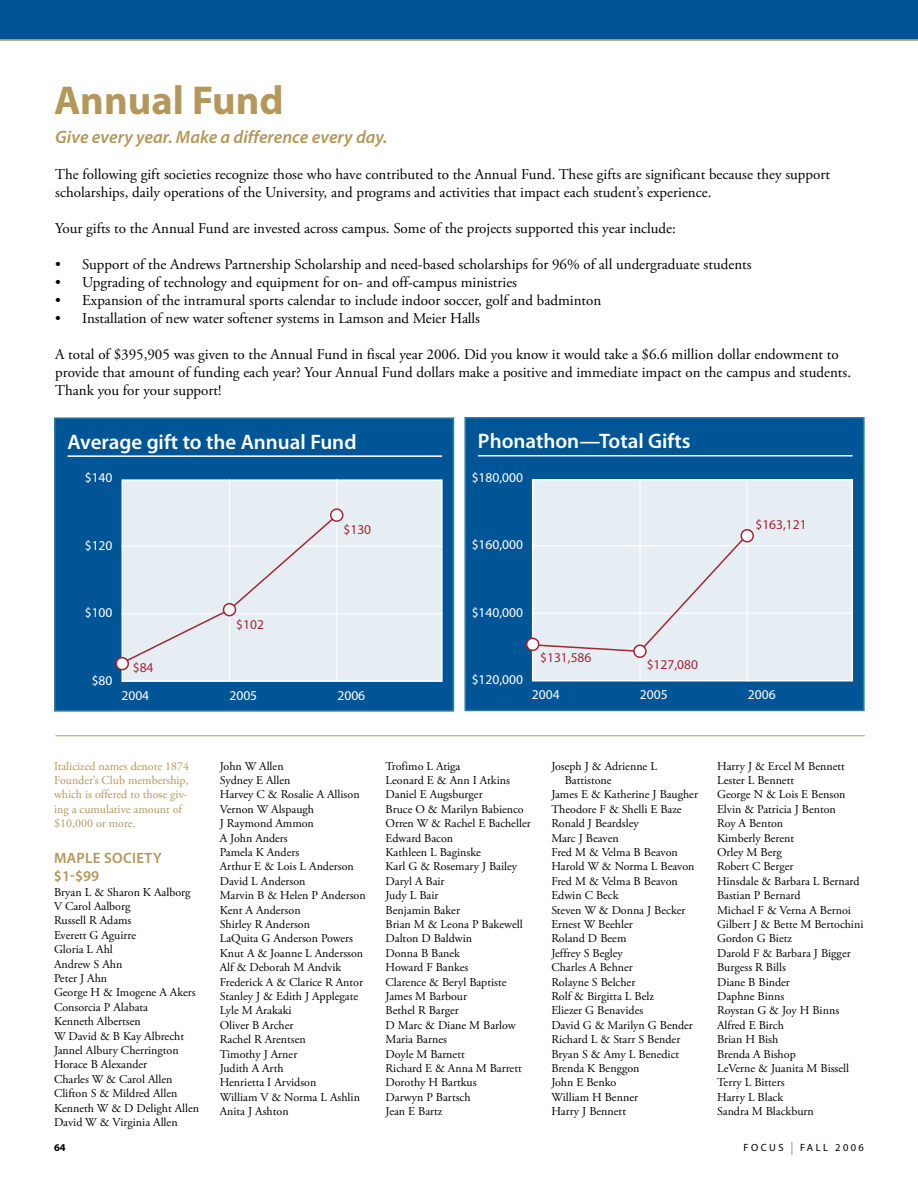
<style>
.page{position:relative;width:918px;height:1188px;background:#fff}
.page>*{position:absolute;margin:0;border:0;box-sizing:border-box;transform-origin:0 0}
.t1{font:700 40.5px "Myriad Pro";color:#b4975a}
.t2{font:600 21px "Myriad Pro";color:#fff}
.t3{font:italic 600 18px "Myriad Pro";color:#b4975a}
.t4{font:15px/18px "Adobe Garamond Pro";color:#000}
.t5{font:600 15px/18px "Myriad Pro";letter-spacing:.02em;color:#b4975a}
.t6{font:13.5px "Myriad Pro";color:#fff}
.t7{font:13.5px "Myriad Pro";color:#a42534}
.t8{font:12px/14.4px "Adobe Garamond Pro";color:#000}
.t9{font:12px/14.4px "Adobe Garamond Pro";color:#b4975a}
.t10{font:10.5px "Myriad Pro";letter-spacing:.23em;color:#000}
.t11{font:700 10.5px "Myriad Pro";color:#000}
.s1{font-size:18.3px;color:#939598}
.s2{font-style:inherit}
</style>
<div class="page">
<div style="left:0;top:0;width:918px;height:40px;background:#005596"></div>
<hr style="left:56px;top:735px;width:809px;height:1px;background:#b4975a">
<div style="left:54px;top:417px;width:400px;height:295px;background:#005596;border:2px solid #337b9c"></div>
<div style="left:122px;top:479px;width:321px;height:203px;background:#e6eef3;border:2px solid #fff"></div>
<hr style="left:122px;top:613px;width:321px;height:1px;background:#fff">
<hr style="left:122px;top:546px;width:321px;height:1px;background:#fff">
<hr style="left:336px;top:479px;width:1px;height:203px;background:#fff">
<hr style="left:229px;top:479px;width:1px;height:203px;background:#fff">
<svg style="left:121px;top:513px;width:219px;height:148px"></svg>
<div style="left:223px;top:604px;width:12px;height:12px;background:#fff;border-radius:50%"></div>
<div style="left:223px;top:603px;width:13px;height:13px;border:2px solid #a42534;border-radius:50%"></div>
<div style="left:116px;top:658px;width:12px;height:12px;background:#fff;border-radius:50%"></div>
<div style="left:115px;top:657px;width:14px;height:13px;border:2px solid #a42534;border-radius:50%"></div>
<div style="left:331px;top:509px;width:12px;height:12px;background:#fff;border-radius:50%"></div>
<div style="left:330px;top:508px;width:13px;height:14px;border:2px solid #a42534;border-radius:50%"></div>
<hr style="left:68px;top:455px;width:374px;height:2px;background:#fff">
<div style="left:464px;top:417px;width:401px;height:294px;background:#005596;border:2px solid #337b9c"></div>
<div style="left:532px;top:479px;width:321px;height:203px;background:#e6eef3;border:2px solid #fff"></div>
<hr style="left:532px;top:613px;width:321px;height:1px;background:#fff">
<hr style="left:532px;top:545px;width:321px;height:1px;background:#fff">
<hr style="left:747px;top:479px;width:1px;height:203px;background:#fff">
<hr style="left:639px;top:479px;width:2px;height:203px;background:#fff">
<svg style="left:531px;top:532px;width:216px;height:121px"></svg>
<div style="left:634px;top:645px;width:12px;height:12px;background:#fff;border-radius:50%"></div>
<div style="left:633px;top:645px;width:14px;height:13px;border:2px solid #a42534;border-radius:50%"></div>
<div style="left:527px;top:638px;width:12px;height:12px;background:#fff;border-radius:50%"></div>
<div style="left:526px;top:638px;width:13px;height:13px;border:2px solid #a42534;border-radius:50%"></div>
<div style="left:741px;top:530px;width:12px;height:12px;background:#fff;border-radius:50%"></div>
<div style="left:740px;top:529px;width:14px;height:14px;border:2px solid #a42534;border-radius:50%"></div>
<hr style="left:478px;top:455px;width:375px;height:2px;background:#fff">
<h1 class="t1" style="left:54px;top:78px;width:231px">ANNUAL FUND</h1>
<h3 class="t3" style="left:55px;top:127px;width:334px">Give every year. Make a difference every day.</h3>
<p class="t4" style="left:55px;top:166px;width:776px">The following gift societies recognize those who have contributed to the Annual Fund. These gifts are significant because they support scholarships, daily operations of the University, and programs and activities that impact each student’s experience.</p>
<p class="t4" style="left:55px;top:220px;width:622px">Your gifts to the Annual Fund are invested across campus. Some of the projects supported this year include:</p>
<p class="t4" style="left:55px;top:256px;width:698px">• Support of the Andrews Partnership Scholarship and need-based scholarships for 96% of all undergraduate students</p>
<p class="t4" style="left:55px;top:274px;width:463px">• Upgrading of technology and equipment for on- and off-campus ministries</p>
<p class="t4" style="left:55px;top:292px;width:548px">• Expansion of the intramural sports calendar to include indoor soccer, golf and badminton</p>
<p class="t4" style="left:55px;top:310px;width:426px">• Installation of new water softener systems in Lamson and Meier Halls</p>
<p class="t4" style="left:55px;top:346px;width:797px">A total of $395,905 was given to the Annual Fund in fiscal year 2006. Did you know it would take a $6.6 million dollar endowment to provide that amount of funding each year? Your Annual Fund dollars make a positive and immediate impact on the campus and students.<br>Thank you for your support!</p>
<h2 class="t2" style="left:68px;top:430px;width:291px">Average gift to the Annual Fund</h2>
<h2 class="t2" style="left:478px;top:430px;width:214px">Phonathon—Total Gifts</h2>
<p class="t6" style="left:85px;top:470px;width:29px">$140</p>
<p class="t6" style="left:472px;top:470px;width:53px">$180,000</p>
<p class="t7" style="left:343px;top:522px;width:29px">$130</p>
<p class="t7" style="left:755px;top:517px;width:53px">$163,121</p>
<p class="t6" style="left:85px;top:538px;width:29px">$120</p>
<p class="t6" style="left:472px;top:537px;width:53px">$160,000</p>
<p class="t6" style="left:85px;top:605px;width:29px">$100</p>
<p class="t7" style="left:236px;top:617px;width:29px">$102</p>
<p class="t6" style="left:472px;top:605px;width:53px">$140,000</p>
<p class="t6" style="left:92px;top:673px;width:22px">$80</p>
<p class="t7" style="left:133px;top:660px;width:22px">$84</p>
<p class="t6" style="left:472px;top:672px;width:53px">$120,000</p>
<p class="t7" style="left:540px;top:650px;width:53px">$131,586</p>
<p class="t7" style="left:647px;top:657px;width:53px">$127,080</p>
<p class="t6" style="left:122px;top:688px;width:29px">2004</p>
<p class="t6" style="left:230px;top:688px;width:29px">2005</p>
<p class="t6" style="left:338px;top:688px;width:29px">2006</p>
<p class="t6" style="left:532px;top:687px;width:29px">2004</p>
<p class="t6" style="left:640px;top:687px;width:29px">2005</p>
<p class="t6" style="left:748px;top:687px;width:29px">2006</p>
<p class="t9" style="left:54px;top:759px;width:137px">Italicized names denote 1874<br>Founder’s Club membership, which is offered to those giv&shy;ing a cumulative amount of $10,000 or more.</p>
<p class="t5" style="left:54px;top:849px;width:109px">MAPLE SOCIETY $1-$99</p>
<p class="t8" style="left:54px;top:885px;width:147px">Bryan L &amp; Sharon K Aalborg<br>V Carol Aalborg<br>Russell R Adams<br>Everett G Aguirre<br>Gloria L Ahl<br>Andrew S Ahn<br>Peter J Ahn<br>George H &amp; Imogene A Akers<br>Consorcia P Alabata<br>Kenneth Albertsen<br>W David &amp; B Kay Albrecht<br>Jannel Albury Cherrington<br>Horace B Alexander<br>Charles W &amp; Carol Allen<br>Clifton S &amp; Mildred Allen<br>Kenneth W &amp; D Delight Allen<br>David W &amp; Virginia Allen</p>
<p class="t8" style="left:220px;top:759px;width:147px">John W Allen<br>Sydney E Allen<br>Harvey C &amp; Rosalie A Allison<br>Vernon W Alspaugh<br>J Raymond Ammon<br>A John Anders<br>Pamela K Anders<br>Arthur E &amp; Lois L Anderson<br>David L Anderson<br>Marvin B &amp; Helen P Anderson<br>Kent A Anderson<br>Shirley R Anderson<br>LaQuita G Anderson Powers<br>Knut A &amp; Joanne L Andersson<br>Alf &amp; Deborah M Andvik<br>Frederick A &amp; Clarice R Antor<br>Stanley J &amp; Edith J Applegate<br>Lyle M Arakaki<br>Oliver B Archer<br>Rachel R Arentsen<br>Timothy J Arner<br>Judith A Arth<br>Henrietta I Arvidson<br>William V &amp; Norma L Ashlin<br>Anita J Ashton</p>
<p class="t8" style="left:386px;top:759px;width:147px">Trofimo L Atiga<br>Leonard E &amp; Ann I Atkins<br>Daniel E Augsburger<br>Bruce O &amp; Marilyn Babienco<br>Orren W &amp; Rachel E Bacheller<br>Edward Bacon<br>Kathleen L Baginske<br>Karl G &amp; Rosemary J Bailey<br>Daryl A Bair<br>Judy L Bair<br>Benjamin Baker<br>Brian M &amp; Leona P Bakewell<br>Dalton D Baldwin<br>Donna B Banek<br>Howard F Bankes<br>Clarence &amp; Beryl Baptiste<br>James M Barbour<br>Bethel R Barger<br>D Marc &amp; Diane M Barlow<br>Maria Barnes<br>Doyle M Barnett<br>Richard E &amp; Anna M Barrett<br>Dorothy H Bartkus<br>Darwyn P Bartsch<br>Jean E Bartz</p>
<p class="t8" style="left:551px;top:759px;width:107px">Joseph J &amp; Adrienne L</p>
<p class="t8" style="left:565px;top:773px;width:48px">Battistone</p>
<p class="t8" style="left:551px;top:788px;width:148px">James E &amp; Katherine J Baugher</p>
<p class="t8" style="left:551px;top:802px;width:132px">Theodore F &amp; Shelli E Baze</p>
<p class="t8" style="left:551px;top:817px;width:89px">Ronald J Beardsley</p>
<p class="t8" style="left:551px;top:831px;width:69px">Marc J Beaven</p>
<p class="t8" style="left:551px;top:845px;width:128px">Fred M &amp; Velma B Beavon</p>
<p class="t8" style="left:551px;top:860px;width:145px">Harold W &amp; Norma L Beavon</p>
<p class="t8" style="left:551px;top:874px;width:128px">Fred M &amp; Velma B Beavon</p>
<p class="t8" style="left:551px;top:889px;width:69px">Edwin C Beck</p>
<p class="t8" style="left:551px;top:903px;width:136px">Steven W &amp; Donna J Becker</p>
<p class="t8" style="left:551px;top:917px;width:83px">Ernest W Beehler</p>
<p class="t8" style="left:551px;top:932px;width:77px">Roland D Beem</p>
<p class="t8" style="left:551px;top:946px;width:73px">Jeffrey S Begley</p>
<p class="t8" style="left:551px;top:961px;width:83px">Charles A Behner</p>
<p class="t8" style="left:551px;top:975px;width:86px">Rolayne S Belcher</p>
<p class="t8" style="left:551px;top:989px;width:104px">Rolf &amp; Birgitta L Belz</p>
<p class="t8" style="left:551px;top:1004px;width:93px">Eliezer G Benavides</p>
<p class="t8" style="left:551px;top:1018px;width:143px">David G &amp; Marilyn G Bender</p>
<p class="t8" style="left:551px;top:1033px;width:131px">Richard L &amp; Starr S Bender</p>
<p class="t8" style="left:551px;top:1047px;width:129px">Bryan S &amp; Amy L Benedict</p>
<p class="t8" style="left:551px;top:1061px;width:90px">Brenda K Benggon</p>
<p class="t8" style="left:551px;top:1076px;width:66px">John E Benko</p>
<p class="t8" style="left:551px;top:1090px;width:88px">William H Benner</p>
<p class="t8" style="left:551px;top:1105px;width:76px">Harry J Bennett</p>
<p class="t8" style="left:717px;top:759px;width:148px">Harry J &amp; Ercel M Bennett<br>Lester L Bennett<br>George N &amp; Lois E Benson<br>Elvin &amp; Patricia J Benton<br>Roy A Benton<br>Kimberly Berent<br>Orley M Berg<br>Robert C Berger<br>Hinsdale &amp; Barbara L Bernard<br>Bastian P Bernard<br>Michael F &amp; Verna A Bernoi<br>Gilbert J &amp; Bette M Bertochini<br>Gordon G Bietz<br>Darold F &amp; Barbara J Bigger<br>Burgess R Bills<br>Diane B Binder<br>Daphne Binns<br>Roystan G &amp; Joy H Binns<br>Alfred E Birch<br>Brian H Bish<br>Brenda A Bishop<br>LeVerne &amp; Juanita M Bissell<br>Terry L Bitters<br>Harry L Black<br>Sandra M Blackburn</p>
<p class="t11" style="left:54px;top:1141px;width:13px">64</p>
<p class="t10" style="left:744px;top:1142px;width:122px">FOCUS <span class="s1">l</span> <span class="s2">FALL</span> 2006</p>
</div>
